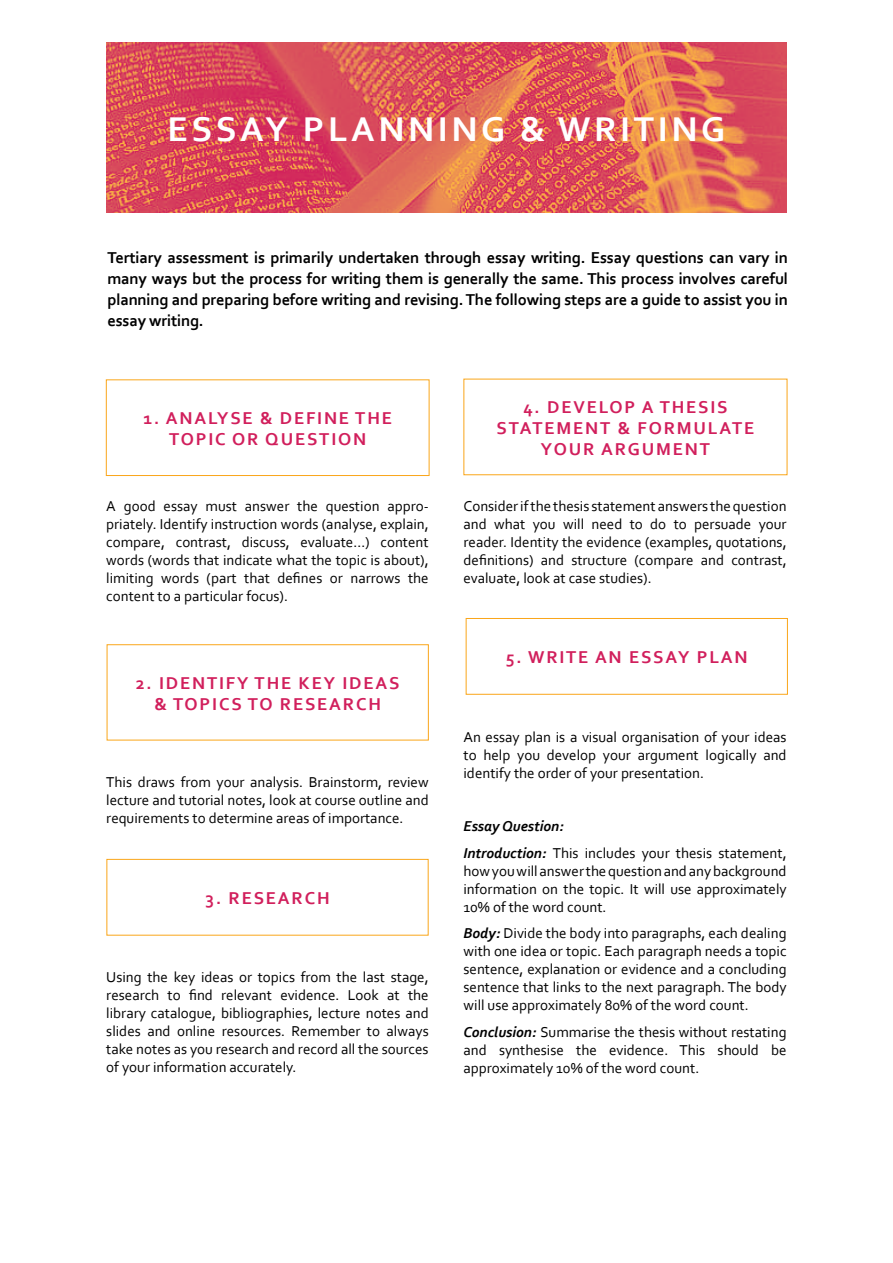
<style>
.page{position:relative;width:893px;height:1263px;background:#fff}
.page>*{position:absolute;margin:0;border:0;box-sizing:border-box;transform-origin:0 0}
.t1{font:700 36px "Corbel";letter-spacing:.1em;color:#fff}
.t2{font:700 18px/21px "Corbel";letter-spacing:.1em;color:#d11f5c;text-align:center}
.t3{font:700 16.5px/21px "Corbel";letter-spacing:-.01em;color:#000;text-align:justify}
.t4{font:15px/18px "Corbel";color:#000;text-align:justify}
.s1{font-weight:700;font-style:italic}
</style>
<div class="page">
<img style="left:106px;top:43px;width:681px;height:170px">
<div style="left:106px;top:379px;width:323px;height:97px;border:1px solid #faa61a"></div>
<div style="left:107px;top:644px;width:322px;height:96px;border:1px solid #faa61a"></div>
<div style="left:106px;top:859px;width:323px;height:76px;border:1px solid #faa61a"></div>
<div style="left:466px;top:618px;width:322px;height:77px;border:1px solid #faa61a"></div>
<h1 class="t1" style="left:167px;top:107px;width:559px">ESSAY PLANNING &amp; WRITING</h1>
<p class="t3" style="left:107px;top:247px;width:682px">Tertiary assessment is primarily undertaken through essay writing. Essay questions can vary in many ways but the process for writing them is generally the same. This process involves careful planning and preparing before writing and revising. The following steps are a guide to assist you in essay writing.</p>
<p class="t2" style="left:143px;top:407px;width:250px">1. ANALYSE &amp; DEFINE THE<br>TOPIC OR QUESTION</p>
<p class="t4" style="left:106px;top:497px;width:324px">A good essay must answer the question appro&shy;priately. Identify instruction words (analyse, explain, compare, contrast, discuss, evaluate…) content words (words that indicate what the topic is about), limiting words (part that defines or narrows the content to a particular focus).</p>
<p class="t2" style="left:136px;top:672px;width:265px">2. IDENTIFY THE KEY IDEAS &amp; TOPICS TO RESEARCH</p>
<p class="t4" style="left:106px;top:772px;width:324px">This draws from your analysis. Brainstorm, review lecture and tutorial notes, look at course outline and requirements to determine areas of importance.</p>
<p class="t2" style="left:205px;top:887px;width:126px">3. RESEARCH</p>
<p class="t4" style="left:106px;top:967px;width:324px">Using the key ideas or topics from the last stage, research to find relevant evidence. Look at the library catalogue, bibliographies, lecture notes and slides and online resources. Remember to always take notes as you research and record all the sources of your information accurately.</p>
<p class="t2" style="left:497px;top:396px;width:259px">4. DEVELOP A THESIS<br>STATEMENT &amp; FORMULATE<br>YOUR ARGUMENT</p>
<p class="t4" style="left:463px;top:497px;width:325px">Consider if the thesis statement answers the question and what you will need to do to persuade your reader. Identity the evidence (examples, quotations, definitions) and structure (compare and contrast, evaluate, look at case studies).</p>
<p class="t2" style="left:506px;top:646px;width:243px">5. WRITE AN ESSAY PLAN</p>
<p class="t4" style="left:463px;top:728px;width:325px">An essay plan is a visual organisation of your ideas to help you develop your argument logically and identify the order of your presentation.</p>
<p class="t4" style="left:463px;top:813px;width:325px;line-height:26.5px"><span class="s1">Essay Question:<br>Introduction:</span> This includes your thesis statement,</p>
<p class="t4" style="left:463px;top:861px;width:325px">how you will answer the question and any background information on the topic. It will use approximately 10% of the word count.</p>
<p class="t4" style="left:463px;top:924px;width:325px"><span class="s1">Body:</span> Divide the body into paragraphs, each dealing with one idea or topic. Each paragraph needs a topic sentence, explanation or evidence and a concluding sentence that links to the next paragraph. The body will use approximately 80% of the word count.</p>
<p class="t4" style="left:463px;top:1022px;width:325px"><span class="s1">Conclusion:</span> Summarise the thesis without restating and synthesise the evidence. This should be approximately 10% of the word count.</p>
</div>
